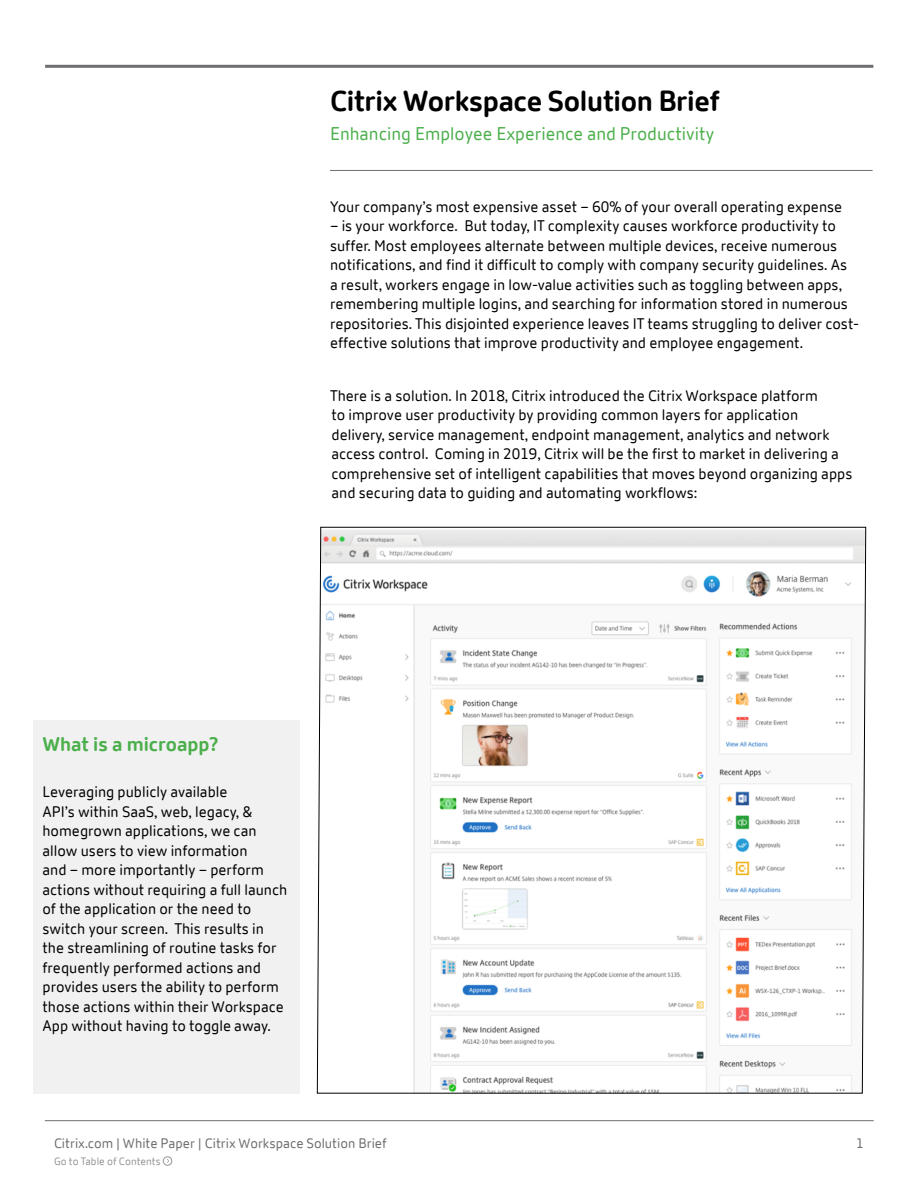
<style>
.page{position:relative;width:918px;height:1188px;background:#fff}
.page>*{position:absolute;margin:0;border:0;box-sizing:border-box;transform-origin:0 0}
.t1{font:700 28.5px "Citrix New Sans";letter-spacing:-.01em;color:#000}
.t2{font:700 19.5px "Citrix New Sans";color:#4baf4b}
.t3{font:18px "Citrix New Sans";color:#4baf4b}
.t4{font:15px/19.5px "Citrix New Sans";color:#000}
.t5{font:13.5px "Citrix New Sans";color:#6d6e71}
.t6{font:10.5px "Citrix New Sans";color:#939598}
</style>
<div class="page">
<hr style="left:45px;top:65px;width:828px;height:3px;background:#6d6e71">
<hr style="left:45px;top:1120px;width:829px;height:1px;background:#6d6e71">
<hr style="left:330px;top:170px;width:543px;height:1px;background:#6d6e71">
<svg style="left:317px;top:527px;width:549px;height:567px"></svg>
<div style="left:33px;top:720px;width:267px;height:374px;background:#f1f1f2"></div>
<div style="left:163px;top:1156px;width:9px;height:10px;border:1px solid #939598;border-radius:50%"></div>
<h1 class="t1" style="left:330px;top:84px;width:391px">Citrix Workspace Solution Brief</h1>
<p class="t3" style="left:330px;top:123px;width:386px">Enhancing Employee Experience and Productivity</p>
<p class="t4" style="left:330px;top:197px;width:514px">Your company’s most expensive asset – 60% of your overall operating expense</p>
<p class="t4" style="left:330px;top:217px;width:531px">– is your workforce. But today, IT complexity causes workforce productivity to suffer. Most employees alternate between multiple devices, receive numerous notifications, and find it difficult to comply with company security guidelines. As<br>a result, workers engage in low-value activities such as toggling between apps, remembering multiple logins, and searching for information stored in numerous repositories. This disjointed experience leaves IT teams struggling to deliver cost&shy;effective solutions that improve productivity and employee engagement.</p>
<p class="t4" style="left:330px;top:386px;width:524px">There is a solution. In 2018, Citrix introduced the Citrix Workspace platform<br>to improve user productivity by providing common layers for application delivery, service management, endpoint management, analytics and network access control. Coming in 2019, Citrix will be the first to market in delivering a comprehensive set of intelligent capabilities that moves beyond organizing apps and securing data to guiding and automating workflows:</p>
<h2 class="t2" style="left:42px;top:733px;width:177px">What is a microapp?</h2>
<p class="t4" style="left:42px;top:782px;width:246px">Leveraging publicly available<br>API’s within SaaS, web, legacy, &amp; homegrown applications, we can allow users to view information<br>and – more importantly – perform actions without requiring a full launch of the application or the need to switch your screen. This results in the streamlining of routine tasks for frequently performed actions and provides users the ability to perform those actions within their Workspace App without having to toggle away.</p>
<p class="t5" style="left:54px;top:1136px;width:334px">Citrix.com | White Paper | Citrix Workspace Solution Brief</p>
<p class="t5" style="left:856px;top:1136px;width:9px">1</p>
<p class="t6" style="left:54px;top:1155px;width:108px">Go to Table of Contents</p>
</div>
